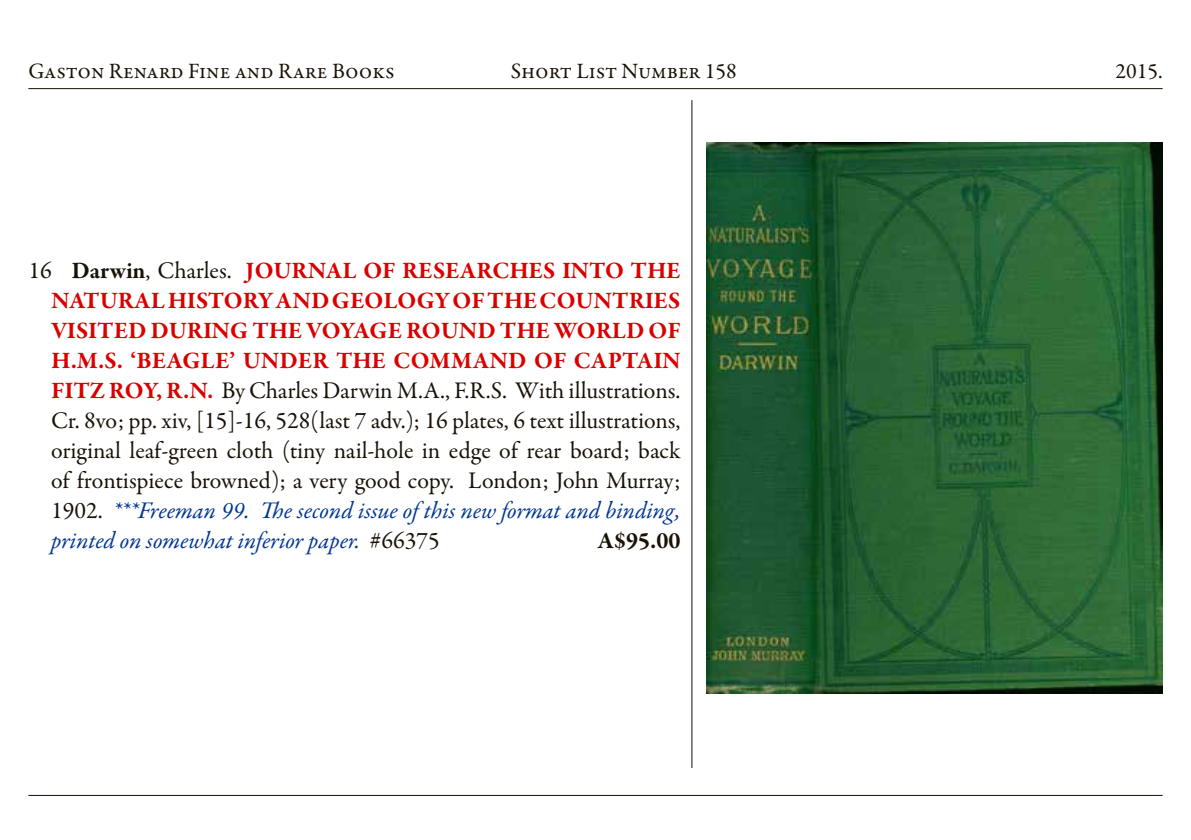
<style>
.page{position:relative;width:1191px;height:840px;background:#fff}
.page>*{position:absolute;margin:0;border:0;box-sizing:border-box;transform-origin:0 0}
.t1{font:24px/30px "Garamond Premr Pro";letter-spacing:-.005em;color:#1a1207;text-align:justify}
.t2{font:700 24px "Garamond Premr Pro";color:#1a1207}
.t3{font:22px "Garamond Premr Pro";color:#1a1207}
.s1{font-weight:700}
.s2{font-weight:700;color:#db0000}
.s3{font-style:italic;color:#003691}
</style>
<div class="page">
<hr style="left:28px;top:88px;width:1134px;height:1px;background:#1a1207">
<hr style="left:28px;top:794px;width:1134px;height:1px;background:#1a1207">
<hr style="left:691px;top:100px;width:1px;height:667px;background:#1a1207">
<img style="left:706px;top:142px;width:456px;height:551px">
<p class="t3" style="left:28px;top:57px;width:368px">Gaston Renard Fine and Rare Books</p>
<p class="t3" style="left:511px;top:57px;width:228px">Short List Number 158</p>
<p class="t3" style="left:1115px;top:57px;width:49px">2015.</p>
<p class="t1" style="left:51px;top:255px;width:631px;text-indent:-23px">16 <span class="s1">Darwin</span>, Charles. <span class="s2">JOURNAL OF RESEARCHES INTO THE NATURAL HISTORY AND GEOLOGY OF THE COUNTRIES VISITED DURING THE VOYAGE ROUND THE WORLD OF H.M.S. ‘BEAGLE’ UNDER THE COMMAND OF CAPTAIN FITZ ROY, R.N.</span> By Charles Darwin M.A., F.R.S. With illustrations.<br>Cr. 8vo; pp. xiv, [15]-16, 528(last 7 adv.); 16 plates, 6 text illustrations, original leaf-green cloth (tiny nail-hole in edge of rear board; back of frontispiece browned); a very good copy. London; John Murray; 1902. <span class="s3">***Freeman 99. The second issue of this new format and binding, printed on somewhat inferior paper.</span> #66375</p>
<p class="t2" style="left:598px;top:525px;width:84px">A$95.00</p>
</div>
